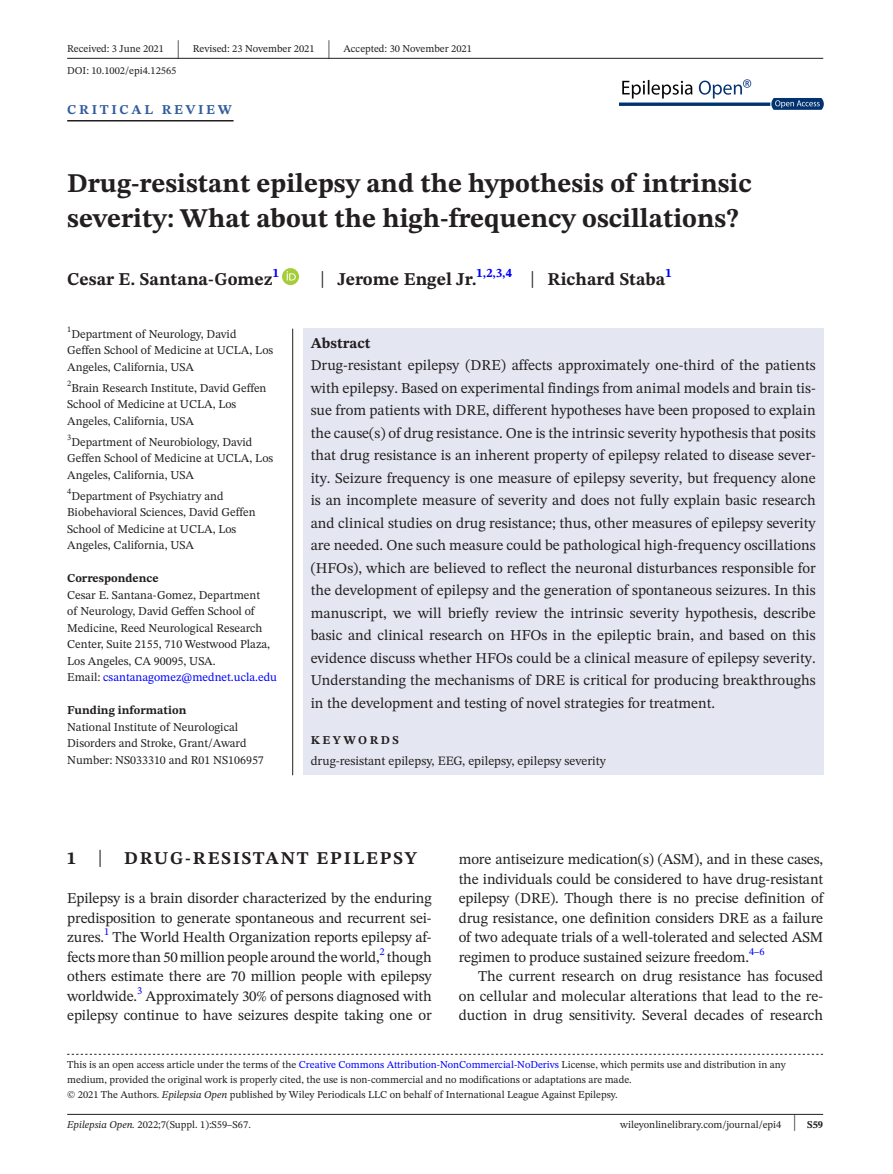
<style>
.page{position:relative;width:893px;height:1174px;background:#fff}
.page>*{position:absolute;margin:0;border:0;box-sizing:border-box;transform-origin:0 0}
.t1{font:700 27px/34.5px "STIX Two Text";color:#231f20}
.t2{font:26.1px "STIX Two Text";color:#231f20;scale:.46 1}
.t3{font:700 18px "STIX Two Text";color:#231f20}
.t4{font:700 18px "STIX Two Text";letter-spacing:.1em;color:#231f20}
.t5{font:15px/22.5px "STIX Two Text";letter-spacing:-.01em;color:#231f20;text-align:justify}
.t6{font:700 15px "STIX Two Text";color:#231f20}
.t7{font:700 13.5px "STIX Two Text";letter-spacing:.2em;color:#315c9c}
.t8{font:12.75px "STIX Two Text";color:#231f20}
.t9{font:700 12.6px "STIX Two Text";color:#00f}
.t10{font:12px/16.5px "STIX Two Text";color:#231f20}
.t11{font:700 12px "STIX Two Text";color:#231f20}
.t12{font:700 12px "STIX Two Text";letter-spacing:.2em;color:#231f20}
.t13{font:10.5px/15px "STIX Two Text";color:#231f20}
.t14{font:10.5px "STIX Two Text";color:#00f}
.t15{font:8.4px "STIX Two Text";color:#231f20}
.s1{font-weight:400;font-size:23.4px}
.s2{color:#00f}
.s3{font-weight:400;font-size:23.7px}
.s4{font-style:italic}
.s5{font-size:22.05px}
.s6{font-weight:700}
</style>
<div class="page">
<hr style="left:67px;top:1114px;width:756px;height:1px;background:#231f20">
<img style="left:619px;top:80px;width:204px;height:30px">
<hr style="left:67px;top:58px;width:756px;height:1px;background:#231f20">
<hr style="left:67px;top:120px;width:167px;height:1px;background:#231f20">
<svg style="left:282px;top:268px;width:17px;height:17px"></svg>
<svg style="left:287px;top:271px;width:9px;height:9px"></svg>
<svg style="left:67px;top:1054px;width:756px;height:1px"></svg>
<div style="left:303px;top:329px;width:520px;height:446px;background:#e4e6f1"></div>
<hr style="left:292px;top:329px;width:1px;height:446px;background:#231f20">
<p class="t13" style="left:67px;top:41px;width:98px">Received: 3 June 2021</p>
<h2 class="t2" style="left:177px;top:30px;width:8px">|</h2>
<p class="t13" style="left:193px;top:41px;width:123px">Revised: 23 November 2021</p>
<h2 class="t2" style="left:327px;top:30px;width:8px">|</h2>
<p class="t13" style="left:344px;top:41px;width:130px">Accepted: 30 November 2021</p>
<p class="t13" style="left:67px;top:62px;width:111px">DOI: 10.1002/epi4.12565</p>
<p class="t7" style="left:67px;top:100px;width:166px">CRITICAL REVIEW</p>
<h1 class="t1" style="left:67px;top:166px;width:686px">Drug-resistant epilepsy and the hypothesis of intrinsic severity: What about the high-frequency oscillations?</h1>
<p class="t9" style="left:273px;top:264px;width:8px">1</p>
<p class="t3" style="left:320px;top:266px;width:347px"><span class="s1">|</span> Jerome Engel Jr.<sup>1,2,3,4</sup> <span class="s1">|</span> Richard Staba</p>
<p class="t9" style="left:665px;top:264px;width:8px">1</p>
<p class="t3" style="left:67px;top:266px;width:207px">Cesar E. Santana-Gomez</p>
<p class="t10" style="left:67px;top:325px;width:208px"><sup>1</sup>Department of Neurology, David<br>Geffen School of Medicine at UCLA, Los<br>Angeles, California, USA</p>
<p class="t10" style="left:67px;top:379px;width:201px"><sup>2</sup>Brain Research Institute, David Geffen<br>School of Medicine at UCLA, Los<br>Angeles, California, USA</p>
<p class="t15" style="left:67px;top:431px;width:6px">3</p>
<p class="t10" style="left:67px;top:433px;width:208px;text-indent:4px">Department of Neurobiology, David<br>Geffen School of Medicine at UCLA, Los<br>Angeles, California, USA</p>
<p class="t15" style="left:67px;top:485px;width:6px">4</p>
<p class="t10" style="left:67px;top:487px;width:190px;text-indent:4px">Department of Psychiatry and<br>Biobehavioral Sciences, David Geffen<br>School of Medicine at UCLA, Los<br>Angeles, California, USA</p>
<p class="t11" style="left:67px;top:570px;width:93px">Correspondence</p>
<p class="t10" style="left:67px;top:586px;width:211px">Cesar E. Santana-Gomez, Department<br>of Neurology, David Geffen School of Medicine, Reed Neurological Research Center, Suite 2155, 710 Westwood Plaza, Los Angeles, CA 90095, USA.<br>Email: <span class="s2">csantanagomez@mednet.ucla.edu</span></p>
<p class="t11" style="left:67px;top:702px;width:121px">Funding information</p>
<p class="t10" style="left:67px;top:718px;width:198px">National Institute of Neurological<br>Disorders and Stroke, Grant/Award<br>Number: NS033310 and R01 NS106957</p>
<p class="t6" style="left:311px;top:332px;width:61px">Abstract</p>
<p class="t5" style="left:311px;top:354px;width:507px">Drug-resistant epilepsy (DRE) affects approximately one-third of the patients with epilepsy. Based on experimental findings from animal models and brain tis&shy;sue from patients with DRE, different hypotheses have been proposed to explain the cause(s) of drug resistance. One is the intrinsic severity hypothesis that posits that drug resistance is an inherent property of epilepsy related to disease sever&shy;ity. Seizure frequency is one measure of epilepsy severity, but frequency alone is an incomplete measure of severity and does not fully explain basic research and clinical studies on drug resistance; thus, other measures of epilepsy severity are needed. One such measure could be pathological high-frequency oscillations (HFOs), which are believed to reflect the neuronal disturbances responsible for the development of epilepsy and the generation of spontaneous seizures. In this manuscript, we will briefly review the intrinsic severity hypothesis, describe basic and clinical research on HFOs in the epileptic brain, and based on this evidence discuss whether HFOs could be a clinical measure of epilepsy severity.<br>Understanding the mechanisms of DRE is critical for producing breakthroughs in the development and testing of novel strategies for treatment.</p>
<p class="t12" style="left:311px;top:731px;width:90px">KEYWORDS</p>
<p class="t8" style="left:311px;top:751px;width:297px">drug-resistant epilepsy, EEG, epilepsy, epilepsy severity</p>
<p class="t4" style="left:67px;top:845px;width:351px">1 <span class="s3">|</span> DRUG-RESISTANT EPILEPSY</p>
<p class="t5" style="left:67px;top:888px;width:366px;line-height:19.5px">Epilepsy is a brain disorder characterized by the enduring predisposition to generate spontaneous and recurrent sei&shy;zures.</p>
<p class="t14" style="left:104px;top:924px;width:7px">1</p>
<p class="t5" style="left:67px;top:927px;width:366px;line-height:19.5px;text-indent:45px">The World Health Organization reports epilepsy af&shy;fects more than 50 million people around the world,</p>
<p class="t14" style="left:380px;top:944px;width:7px">2</p>
<p class="t5" style="left:67px;top:946px;width:366px;line-height:19.5px;text-indent:320px">though others estimate there are 70 million people with epilepsy worldwide.<sup>3</sup> Approximately 30% of persons diagnosed with epilepsy continue to have seizures despite taking one or</p>
<p class="t5" style="left:459px;top:849px;width:366px;line-height:19.5px">more antiseizure medication(s) (ASM), and in these cases, the individuals could be considered to have drug-resistant epilepsy (DRE). Though there is no precise definition of drug resistance, one definition considers DRE as a failure of two adequate trials of a well-tolerated and selected ASM regimen to produce sustained seizure freedom.</p>
<p class="t14" style="left:749px;top:944px;width:17px">4–6</p>
<p class="t5" style="left:459px;top:966px;width:366px;line-height:19.5px;text-indent:20px">The current research on drug resistance has focused on cellular and molecular alterations that lead to the re&shy;duction in drug sensitivity. Several decades of research</p>
<p class="t13" style="left:67px;top:1057px;width:720px">This is an open access article under the terms of the <span class="s2">Creative Commons Attribution-NonCommercial-NoDerivs</span> License, which permits use and distribution in any medium, provided the original work is properly cited, the use is non-commercial and no modifications or adaptations are made.<br>© 2021 The Authors. <span class="s4">Epilepsia Open</span> published by Wiley Periodicals LLC on behalf of International League Against Epilepsy.</p>
<p class="t13" style="left:67px;top:1117px;width:185px"><span class="s4">Epilepsia Open.</span> 2022;7(Suppl. 1):S59–S67.</p>
<p class="t13" style="left:620px;top:1117px;width:204px">wileyonlinelibrary.com/journal/epi4 <span class="s5">|</span> <span class="s6">S59</span></p>
</div>
